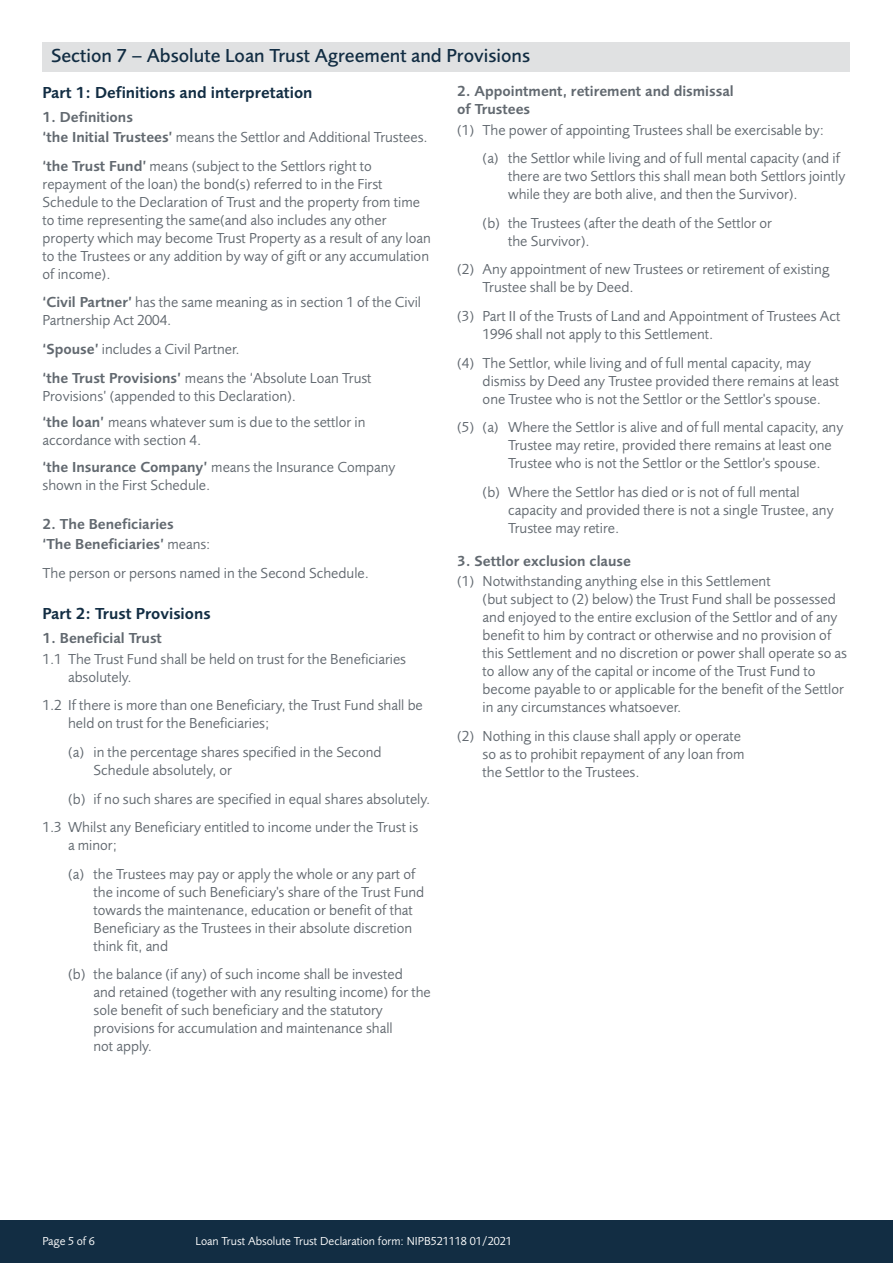
<style>
.page{position:relative;width:893px;height:1263px;background:#fff}
.page>*{position:absolute;margin:0;border:0;box-sizing:border-box;transform-origin:0 0}
.t1{font:500 19.5px "Pru Sans";color:#122d43}
.t2{font:600 16.5px "Pru Sans";color:#122d43}
.t3{font:15px/18px "Pru Sans";color:#626970}
.t4{font:600 15px/20.1px "Pru Sans";color:#626970}
.t5{font:12px "Pru Sans";color:#fff}
.s1{font-weight:600}
.s2{font-weight:400}
</style>
<div class="page">
<div style="left:0;top:1220px;width:893px;height:43px;background:#122d43"></div>
<div style="left:43px;top:43px;width:807px;height:29px;background:#e0e1e2"></div>
<h1 class="t1" style="left:51px;top:49px;width:481px">Section 7 – Absolute Loan Trust Agreement and Provisions</h1>
<p class="t2" style="left:43px;top:86px;width:272px">Part 1: Definitions and interpretation</p>
<p class="t3" style="left:43px;top:108px;width:387px;line-height:20.1px"><span class="s1">1. Definitions<br>‘the Initial Trustees’</span> means the Settlor and Additional Trustees.</p>
<p class="t3" style="left:43px;top:158px;width:390px"><span class="s1">‘the Trust Fund’</span> means (subject to the Settlors right to repayment of the loan) the bond(s) referred to in the First Schedule to the Declaration of Trust and the property from time to time representing the same(and also includes any other property which may become Trust Property as a result of any loan to the Trustees or any addition by way of gift or any accumulation of income).</p>
<p class="t3" style="left:43px;top:295px;width:380px"><span class="s1">‘Civil Partner’</span> has the same meaning as in section 1 of the Civil<br>Partnership Act 2004.</p>
<p class="t3" style="left:43px;top:336px;width:331px;line-height:28.7px"><span class="s1">‘Spouse’</span> includes a Civil Partner.<br><span class="s1">‘the Trust Provisions’</span> means the ‘Absolute Loan Trust</p>
<p class="t3" style="left:43px;top:384px;width:324px;line-height:26.5px">Provisions’ (appended to this Declaration).<br><span class="s1">‘the loan’</span> means whatever sum is due to the settlor in</p>
<p class="t3" style="left:43px;top:428px;width:354px;line-height:26.5px">accordance with section 4.<br><span class="s1">‘the Insurance Company’</span> means the Insurance Company</p>
<p class="t3" style="left:43px;top:477px;width:169px">shown in the First Schedule.</p>
<p class="t4" style="left:43px;top:515px;width:170px">2. The Beneficiaries<br>‘The Beneficiaries’ <span class="s2">means:</span></p>
<p class="t3" style="left:43px;top:565px;width:328px">The person or persons named in the Second Schedule.</p>
<p class="t2" style="left:43px;top:607px;width:170px">Part 2: Trust Provisions</p>
<p class="t4" style="left:43px;top:630px;width:121px">1. Beneficial Trust</p>
<p class="t3" style="left:68px;top:651px;width:340px;text-indent:-26px">1.1 The Trust Fund shall be held on trust for the Beneficiaries absolutely.</p>
<p class="t3" style="left:68px;top:698px;width:356px;text-indent:-26px">1.2 If there is more than one Beneficiary, the Trust Fund shall be held on trust for the Beneficiaries;</p>
<p class="t3" style="left:94px;top:744px;width:290px;text-indent:-26px">(a) in the percentage shares specified in the Second<br>Schedule absolutely, or</p>
<p class="t3" style="left:43px;top:786px;width:389px;line-height:28.7px;text-indent:26px">(b) if no such shares are specified in equal shares absolutely.<br>1.3 Whilst any Beneficiary entitled to income under the Trust is</p>
<p class="t3" style="left:68px;top:832px;width:349px;line-height:28.7px">a minor;<br>(a) the Trustees may pay or apply the whole or any part of</p>
<p class="t3" style="left:94px;top:884px;width:332px">the income of such Beneficiary's share of the Trust Fund towards the maintenance, education or benefit of that Beneficiary as the Trustees in their absolute discretion think fit, and</p>
<p class="t3" style="left:94px;top:967px;width:339px;text-indent:-26px">(b) the balance (if any) of such income shall be invested<br>and retained (together with any resulting income) for the sole benefit of such beneficiary and the statutory provisions for accumulation and maintenance shall<br>not apply.</p>
<p class="t4" style="left:457px;top:84px;width:278px;line-height:18px">2. Appointment, retirement and dismissal of Trustees</p>
<p class="t3" style="left:483px;top:117px;width:359px;line-height:28.7px;text-indent:-26px">(1) The power of appointing Trustees shall be exercisable by: (a) the Settlor while living and of full mental capacity (and if</p>
<p class="t3" style="left:508px;top:169px;width:339px">there are two Settlors this shall mean both Settlors jointly while they are both alive, and then the Survivor).</p>
<p class="t3" style="left:508px;top:215px;width:265px;text-indent:-26px">(b) the Trustees (after the death of the Settlor or the Survivor).</p>
<p class="t3" style="left:483px;top:262px;width:348px;text-indent:-26px">(2) Any appointment of new Trustees or retirement of existing<br>Trustee shall be by Deed.</p>
<p class="t3" style="left:483px;top:309px;width:359px;text-indent:-26px">(3) Part II of the Trusts of Land and Appointment of Trustees Act<br>1996 shall not apply to this Settlement.</p>
<p class="t3" style="left:483px;top:355px;width:358px;text-indent:-26px">(4) The Settlor, while living and of full mental capacity, may dismiss by Deed any Trustee provided there remains at least one Trustee who is not the Settlor or the Settlor's spouse.</p>
<p class="t3" style="left:508px;top:420px;width:337px;text-indent:-51px">(5) (a) Where the Settlor is alive and of full mental capacity, any<br>Trustee may retire, provided there remains at least one<br>Trustee who is not the Settlor or the Settlor's spouse.</p>
<p class="t3" style="left:508px;top:484px;width:327px;text-indent:-26px">(b) Where the Settlor has died or is not of full mental capacity and provided there is not a single Trustee, any<br>Trustee may retire.</p>
<p class="t4" style="left:457px;top:552px;width:175px">3. Settlor exclusion clause</p>
<p class="t3" style="left:483px;top:573px;width:366px;text-indent:-26px">(1) Notwithstanding anything else in this Settlement<br>(but subject to (2) below) the Trust Fund shall be possessed and enjoyed to the entire exclusion of the Settlor and of any benefit to him by contract or otherwise and no provision of this Settlement and no discretion or power shall operate so as to allow any of the capital or income of the Trust Fund to become payable to or applicable for the benefit of the Settlor in any circumstances whatsoever.</p>
<p class="t3" style="left:483px;top:728px;width:263px;text-indent:-26px">(2) Nothing in this clause shall apply or operate so as to prohibit repayment of any loan from the Settlor to the Trustees.</p>
<p class="t5" style="left:43px;top:1236px;width:54px">Page 5 of 6</p>
<p class="t5" style="left:196px;top:1236px;width:318px">Loan Trust Absolute Trust Declaration form: NIPB521118 01/2021</p>
</div>
